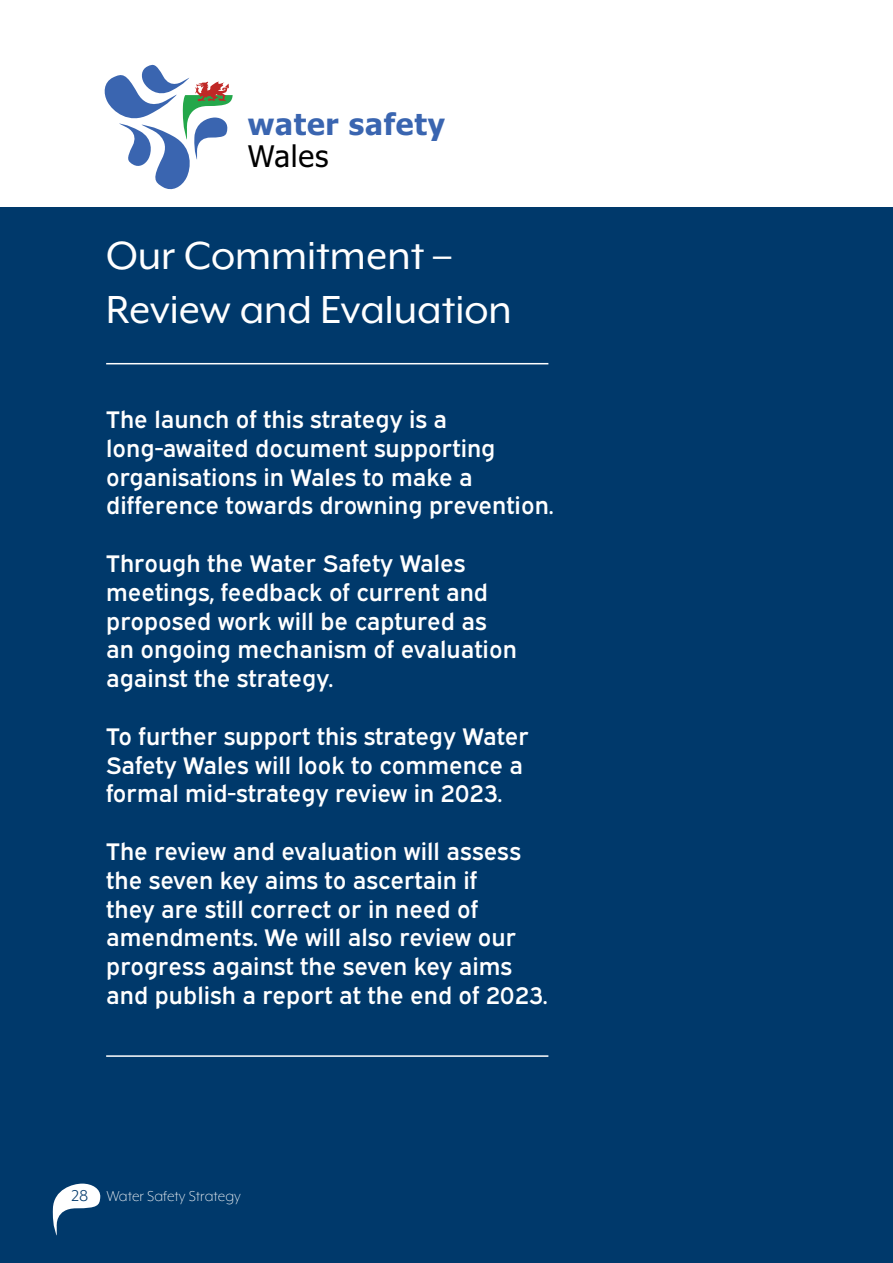
<style>
.page{position:relative;width:893px;height:1263px;background:#fff}
.page>*{position:absolute;margin:0;border:0;box-sizing:border-box;transform-origin:0 0}
.t1{font:45px/54px "Mr Eaves XL Mod OT";color:#fff}
.t2{font:700 29.85px "Tahoma";letter-spacing:.025em;color:#3a65b0}
.t3{font:29.85px "Tahoma";letter-spacing:.025em;color:#010101}
.t4{font:24px/28.8px "Expressway Sb";color:#fff}
.t5{font:300 16.5px "Mr Eaves XL Mod OT";color:#fff}
.s1{font-weight:400;font-size:18px;color:#00396b}
</style>
<div class="page">
<div style="left:0;top:208px;width:893px;height:1055px;background:#00396b"></div>
<svg style="left:105px;top:65px;width:128px;height:125px"></svg>
<hr style="left:106px;top:363px;width:442px;height:1px;background:#fff">
<hr style="left:106px;top:1055px;width:442px;height:2px;background:#fff">
<svg style="left:52px;top:1183px;width:49px;height:52px"></svg>
<p class="t2" style="left:248px;top:105px;width:199px">water safety</p>
<p class="t3" style="left:248px;top:136px;width:82px">Wales</p>
<h1 class="t1" style="left:106px;top:229px;width:407px">Our Commitment –<br>Review and Evaluation</h1>
<p class="t4" style="left:106px;top:403px;width:449px">The launch of this strategy is a long-awaited document supporting organisations in Wales to make a difference towards drowning prevention.</p>
<p class="t4" style="left:106px;top:547px;width:412px">Through the Water Safety Wales meetings, feedback of current and proposed work will be captured as an ongoing mechanism of evaluation against the strategy.</p>
<p class="t4" style="left:106px;top:719px;width:424px">To further support this strategy Water<br>Safety Wales will look to commence a formal mid-strategy review in 2023.</p>
<p class="t4" style="left:106px;top:835px;width:443px">The review and evaluation will assess the seven key aims to ascertain if<br>they are still correct or in need of amendments. We will also review our progress against the seven key aims and publish a report at the end of 2023.</p>
<p class="t5" style="left:71px;top:1187px;width:171px"><span class="s1">28</span> Water Safety Strategy</p>
</div>
